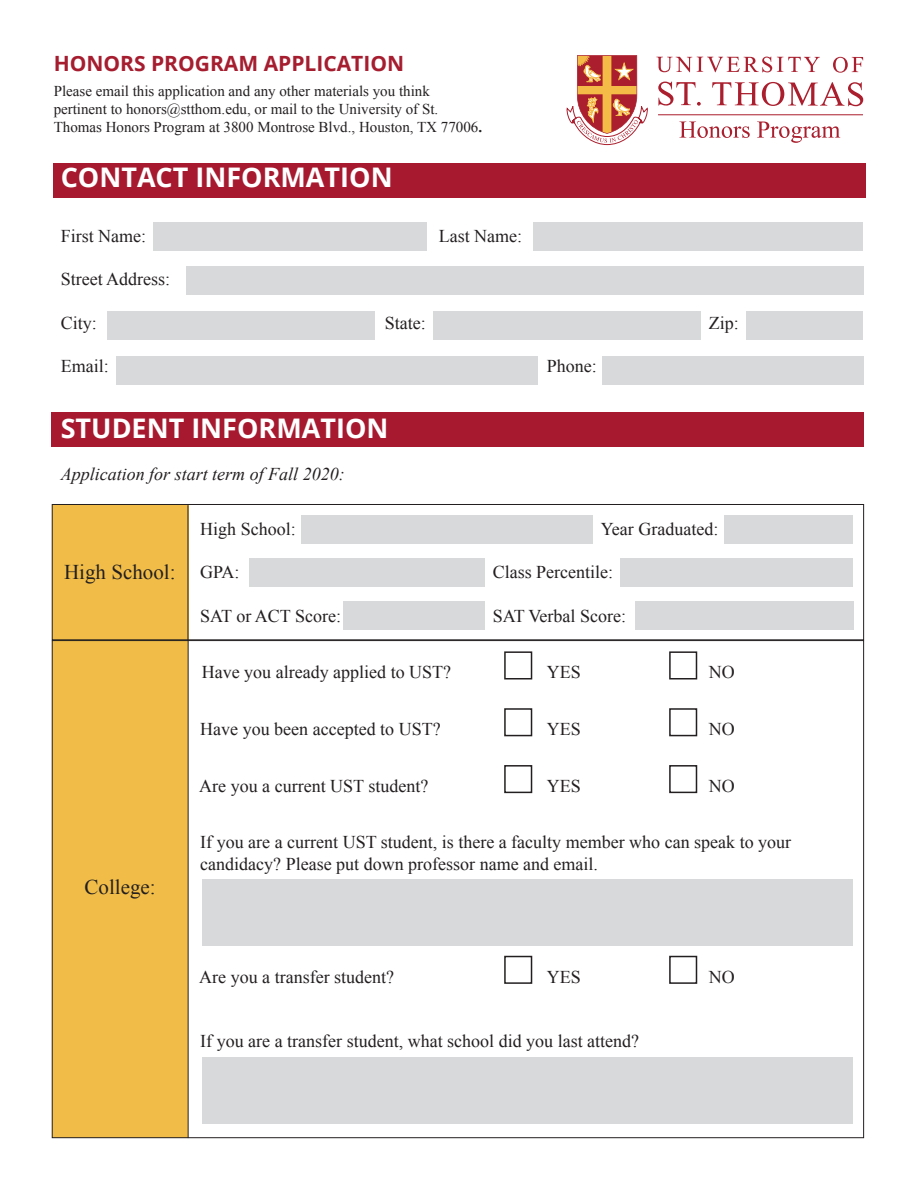
<style>
.page{position:relative;width:918px;height:1188px;background:#fff}
.page>*{position:absolute;margin:0;border:0;box-sizing:border-box;transform-origin:0 0}
.t1{font:700 27px "Open Sans";color:#fff}
.t2{font:700 21px "Open Sans";color:#a51d2f}
.t3{font:21px "Times New Roman";color:#231f20}
.t4{font:18px/21.6px "Times New Roman";color:#231f20}
.t5{font:italic 18px "Times New Roman";color:#231f20}
.t6{font:15px/18px "Times New Roman";color:#231f20}
.s1{font-weight:700}
</style>
<div class="page">
<div style="left:52px;top:412px;width:812px;height:34px;background:#a6192e"></div>
<div style="left:54px;top:163px;width:812px;height:34px;background:#a6192e"></div>
<div style="left:52px;top:504px;width:136px;height:136px;background:#f1bd48"></div>
<div style="left:52px;top:640px;width:136px;height:498px;background:#f1bd48"></div>
<div style="left:301px;top:515px;width:292px;height:28px;background:#d8d9db"></div>
<div style="left:202px;top:879px;width:651px;height:67px;background:#d8d9db"></div>
<div style="left:202px;top:1057px;width:651px;height:67px;background:#d8d9db"></div>
<div style="left:249px;top:558px;width:236px;height:28px;background:#d8d9db"></div>
<div style="left:621px;top:558px;width:232px;height:28px;background:#d8d9db"></div>
<div style="left:635px;top:602px;width:218px;height:28px;background:#d8d9db"></div>
<div style="left:344px;top:602px;width:141px;height:28px;background:#d8d9db"></div>
<div style="left:117px;top:356px;width:421px;height:28px;background:#d8d9db"></div>
<div style="left:186px;top:266px;width:677px;height:28px;background:#d8d9db"></div>
<div style="left:153px;top:223px;width:274px;height:28px;background:#d8d9db"></div>
<div style="left:108px;top:311px;width:267px;height:28px;background:#d8d9db"></div>
<div style="left:433px;top:311px;width:268px;height:28px;background:#d8d9db"></div>
<div style="left:602px;top:356px;width:262px;height:28px;background:#d8d9db"></div>
<div style="left:746px;top:311px;width:117px;height:28px;background:#d8d9db"></div>
<div style="left:725px;top:515px;width:128px;height:28px;background:#d8d9db"></div>
<div style="left:534px;top:223px;width:329px;height:28px;background:#d8d9db"></div>
<div style="left:52px;top:504px;width:812px;height:136px;border:1px solid #231f20"></div>
<hr style="left:188px;top:505px;width:1px;height:135px;background:#231f20">
<hr style="left:188px;top:640px;width:1px;height:498px;background:#231f20">
<div style="left:504px;top:651px;width:28px;height:29px;border:2px solid #231f20"></div>
<div style="left:669px;top:651px;width:28px;height:29px;border:2px solid #231f20"></div>
<div style="left:669px;top:708px;width:28px;height:28px;border:2px solid #231f20"></div>
<div style="left:669px;top:765px;width:28px;height:28px;border:2px solid #231f20"></div>
<div style="left:669px;top:956px;width:28px;height:28px;border:2px solid #231f20"></div>
<div style="left:504px;top:956px;width:28px;height:28px;border:2px solid #231f20"></div>
<div style="left:504px;top:765px;width:28px;height:28px;border:2px solid #231f20"></div>
<div style="left:504px;top:708px;width:28px;height:28px;border:2px solid #231f20"></div>
<svg style="left:566px;top:55px;width:82px;height:90px"></svg>
<svg style="left:656px;top:57px;width:164px;height:15px"></svg>
<svg style="left:833px;top:57px;width:30px;height:16px"></svg>
<svg style="left:658px;top:82px;width:43px;height:24px"></svg>
<svg style="left:712px;top:82px;width:151px;height:24px"></svg>
<hr style="left:658px;top:114px;width:205px;height:1px;background:#aa1e2d">
<svg style="left:679px;top:122px;width:71px;height:16px"></svg>
<svg style="left:757px;top:122px;width:83px;height:21px"></svg>
<p class="t2" style="left:54px;top:49px;width:352px">HONORS PROGRAM APPLICATION</p>
<p class="t6" style="left:54px;top:82px;width:430px">Please email this application and any other materials you think pertinent to honors@stthom.edu, or mail to the University of St.<br>Thomas Honors Program at 3800 Montrose Blvd., Houston, TX 77006<span class="s1">.</span></p>
<p class="t1" style="left:61px;top:158px;width:333px">CONTACT INFORMATION</p>
<p class="t4" style="left:61px;top:225px;width:87px">First Name:</p>
<p class="t4" style="left:439px;top:225px;width:85px">Last Name:</p>
<p class="t4" style="left:61px;top:268px;width:111px">Street Address:</p>
<p class="t4" style="left:61px;top:312px;width:38px">City:</p>
<p class="t4" style="left:385px;top:312px;width:43px">State:</p>
<p class="t4" style="left:709px;top:312px;width:32px">Zip:</p>
<p class="t4" style="left:61px;top:355px;width:50px">Email:</p>
<p class="t4" style="left:547px;top:355px;width:52px">Phone:</p>
<p class="t1" style="left:61px;top:409px;width:329px">STUDENT INFORMATION</p>
<p class="t5" style="left:61px;top:461px;width:286px">Application for start term of Fall 2020:</p>
<p class="t4" style="left:200px;top:518px;width:97px">High School:</p>
<p class="t4" style="left:601px;top:518px;width:119px">Year Graduated:</p>
<p class="t4" style="left:200px;top:561px;width:41px">GPA:</p>
<p class="t4" style="left:493px;top:561px;width:122px">Class Percentile:</p>
<p class="t4" style="left:200px;top:604px;width:142px">SAT or ACT Score:</p>
<p class="t4" style="left:493px;top:604px;width:135px">SAT Verbal Score:</p>
<p class="t3" style="left:64px;top:558px;width:113px">High School:</p>
<p class="t4" style="left:202px;top:661px;width:251px">Have you already applied to UST?</p>
<p class="t4" style="left:547px;top:661px;width:36px">YES</p>
<p class="t4" style="left:709px;top:661px;width:27px">NO</p>
<p class="t4" style="left:200px;top:718px;width:242px">Have you been accepted to UST?</p>
<p class="t4" style="left:547px;top:718px;width:36px">YES</p>
<p class="t4" style="left:709px;top:718px;width:27px">NO</p>
<p class="t4" style="left:199px;top:775px;width:231px">Are you a current UST student?</p>
<p class="t4" style="left:547px;top:775px;width:36px">YES</p>
<p class="t4" style="left:709px;top:775px;width:27px">NO</p>
<p class="t3" style="left:85px;top:873px;width:73px">College:</p>
<p class="t4" style="left:200px;top:831px;width:593px">If you are a current UST student, is there a faculty member who can speak to your candidacy? Please put down professor name and email.</p>
<p class="t4" style="left:199px;top:966px;width:196px">Are you a transfer student?</p>
<p class="t4" style="left:547px;top:966px;width:36px">YES</p>
<p class="t4" style="left:709px;top:966px;width:27px">NO</p>
<p class="t4" style="left:200px;top:1030px;width:440px">If you are a transfer student, what school did you last attend?</p>
</div>
